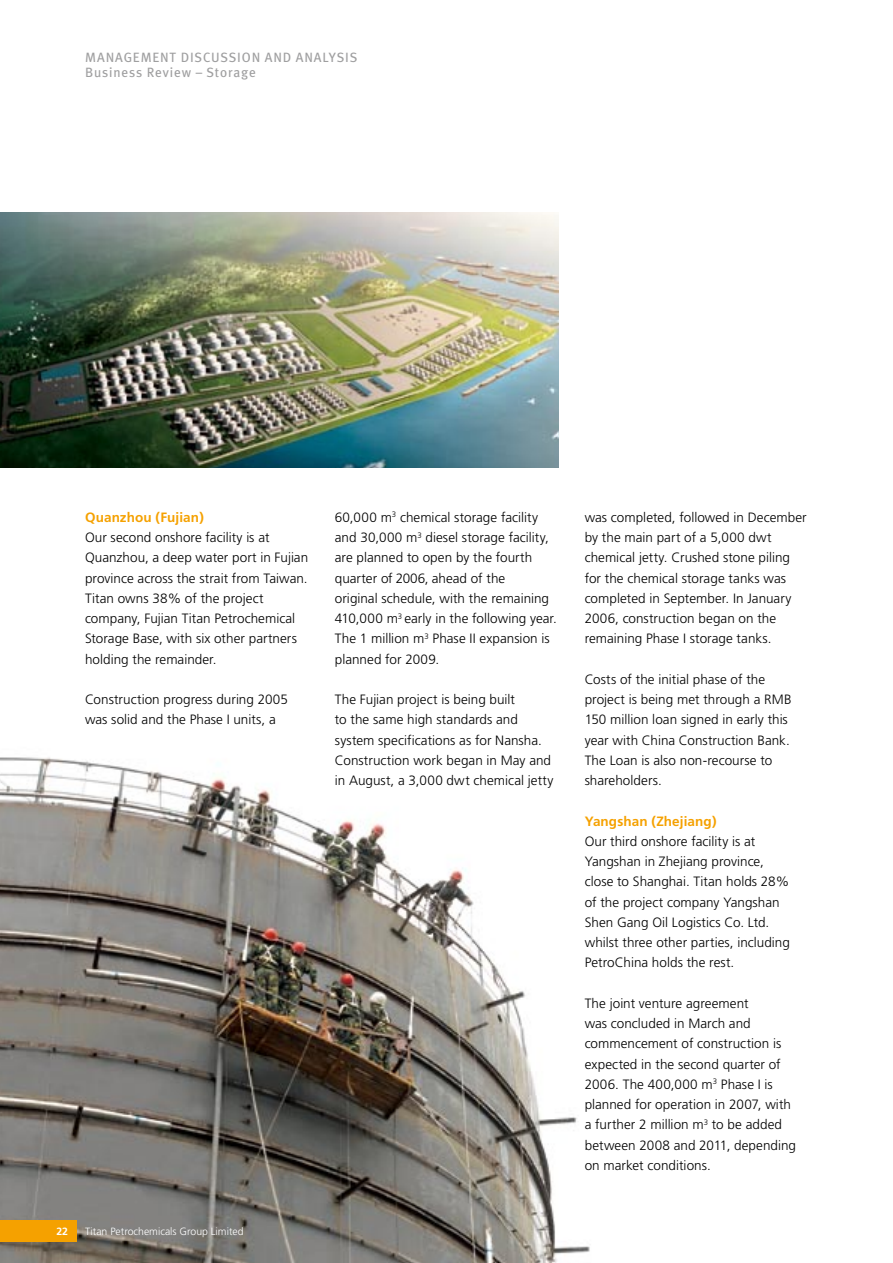
<style>
.page{position:relative;width:893px;height:1263px;background:#fff}
.page>*{position:absolute;margin:0;border:0;box-sizing:border-box;transform-origin:0 0}
.t1{font:300 13.5px/20.2px "Frutiger";letter-spacing:.005em;color:#000}
.t2{font:13.5px/15px "Meta Plus";letter-spacing:.06em;color:#9f9fa0}
.t3{font:700 13.5px "Frutiger";letter-spacing:.005em;color:#f5a100}
.t4{font:300 10.5px "Frutiger";color:#fff}
.t5{font:700 10.5px "Frutiger";color:#fff}
</style>
<div class="page">
<img style="left:0;top:757px;width:590px;height:506px">
<img style="left:0;top:213px;width:558px;height:255px">
<div style="left:0;top:1220px;width:77px;height:22px;background:#f5a100"></div>
<p class="t2" style="left:85px;top:50px;width:274px">MANAGEMENT DISCUSSION AND ANALYSIS<br>Business Review – Storage</p>
<p class="t3" style="left:85px;top:509px;width:120px">Quanzhou (Fujian)</p>
<p class="t1" style="left:85px;top:527px;width:225px">Our second onshore facility is at Quanzhou, a deep water port in Fujian province across the strait from Taiwan.<br>Titan owns 38% of the project company, Fujian Titan Petrochemical Storage Base, with six other partners holding the remainder.</p>
<p class="t1" style="left:85px;top:689px;width:204px">Construction progress during 2005 was solid and the Phase I units, a</p>
<p class="t1" style="left:335px;top:507px;width:224px">60,000 m<sup>3</sup> chemical storage facility and 30,000 m<sup>3</sup> diesel storage facility, are planned to open by the fourth quarter of 2006, ahead of the<br>original schedule, with the remaining 410,000 m<sup>3</sup> early in the following year.<br>The 1 million m<sup>3</sup> Phase II expansion is planned for 2009.</p>
<p class="t1" style="left:335px;top:689px;width:220px">The Fujian project is being built<br>to the same high standards and system specifications as for Nansha.<br>Construction work began in May and in August, a 3,000 dwt chemical jetty</p>
<p class="t5" style="left:56px;top:1225px;width:13px">22</p>
<p class="t4" style="left:85px;top:1225px;width:160px">Titan Petrochemicals Group Limited</p>
<p class="t1" style="left:585px;top:507px;width:224px">was completed, followed in December by the main part of a 5,000 dwt chemical jetty. Crushed stone piling for the chemical storage tanks was completed in September. In January 2006, construction began on the remaining Phase I storage tanks.</p>
<p class="t1" style="left:585px;top:669px;width:208px">Costs of the initial phase of the project is being met through a RMB<br>150 million loan signed in early this year with China Construction Bank.<br>The Loan is also non-recourse to shareholders.</p>
<p class="t3" style="left:585px;top:813px;width:133px">Yangshan (Zhejiang)</p>
<p class="t1" style="left:585px;top:831px;width:207px">Our third onshore facility is at<br>Yangshan in Zhejiang province, close to Shanghai. Titan holds 28% of the project company Yangshan<br>Shen Gang Oil Logistics Co. Ltd. whilst three other parties, including<br>PetroChina holds the rest.</p>
<p class="t1" style="left:585px;top:993px;width:213px">The joint venture agreement<br>was concluded in March and commencement of construction is expected in the second quarter of<br>2006. The 400,000 m<sup>3</sup> Phase I is planned for operation in 2007, with a further 2 million m<sup>3</sup> to be added between 2008 and 2011, depending on market conditions.</p>
</div>
